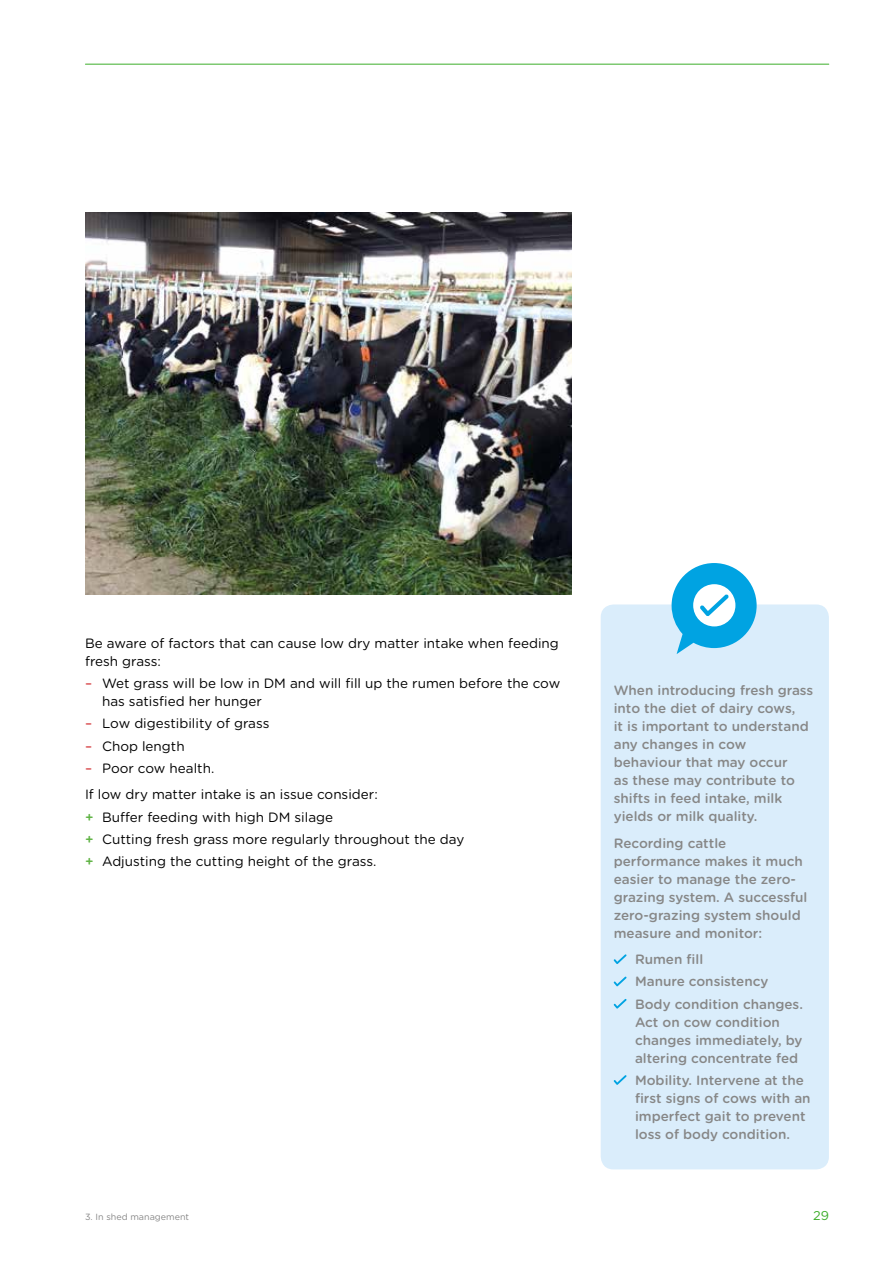
<style>
.page{position:relative;width:893px;height:1263px;background:#fff}
.page>*{position:absolute;margin:0;border:0;box-sizing:border-box;transform-origin:0 0}
.t1{font:500 13.5px/18px "Gotham Rounded";color:#878787}
.t2{font:13.5px/18px "Gotham Rounded";color:#000}
.t3{font:12.75px "Gotham Rounded";color:#3dae2b}
.t4{font:9px "Gotham Rounded";color:#878787}
.s1{color:#cd171a}
.s2{font-weight:500;color:#60b345}
</style>
<div class="page">
<hr style="left:85px;top:64px;width:744px;height:1px;background:#3dae2b">
<div style="left:601px;top:604px;width:228px;height:565px;background:#daedfb;border-radius:13px"></div>
<svg style="left:614px;top:954px;width:13px;height:10px"></svg>
<svg style="left:614px;top:976px;width:13px;height:10px"></svg>
<svg style="left:614px;top:999px;width:13px;height:10px"></svg>
<svg style="left:614px;top:1075px;width:13px;height:10px"></svg>
<svg style="left:672px;top:563px;width:85px;height:91px"></svg>
<img style="left:85px;top:213px;width:486px;height:382px">
<p class="t2" style="left:85px;top:633px;width:475px">Be aware of factors that can cause low dry matter intake when feeding fresh grass:</p>
<p class="t2" style="left:102px;top:674px;width:460px;text-indent:-17px"><span class="s1">–</span> Wet grass will be low in DM and will fill up the rumen before the cow has satisfied her hunger</p>
<p class="t2" style="left:85px;top:714px;width:186px"><span class="s1">–</span> Low digestibility of grass</p>
<p class="t2" style="left:85px;top:736px;width:101px"><span class="s1">–</span> Chop length</p>
<p class="t2" style="left:85px;top:754px;width:294px;line-height:26.5px"><span class="s1">–</span> Poor cow health.<br>If low dry matter intake is an issue consider:</p>
<p class="t2" style="left:85px;top:805px;width:381px;line-height:22.2px"><span class="s2">+</span> Buffer feeding with high DM silage<br><span class="s2">+</span> Cutting fresh grass more regularly throughout the day <span class="s2">+</span> Adjusting the cutting height of the grass.</p>
<p class="t1" style="left:614px;top:681px;width:201px">When introducing fresh grass into the diet of dairy cows,<br>it is important to understand any changes in cow behaviour that may occur<br>as these may contribute to shifts in feed intake, milk yields or milk quality.</p>
<p class="t1" style="left:614px;top:833px;width:195px">Recording cattle performance makes it much easier to manage the zero&shy;grazing system. A successful zero-grazing system should measure and monitor:</p>
<p class="t1" style="left:635px;top:948px;width:169px;line-height:22.2px">Rumen fill<br>Manure consistency<br>Body condition changes.</p>
<p class="t1" style="left:635px;top:1012px;width:169px">Act on cow condition changes immediately, by altering concentrate fed</p>
<p class="t1" style="left:635px;top:1070px;width:177px">Mobility. Intervene at the first signs of cows with an imperfect gait to prevent loss of body condition.</p>
<p class="t4" style="left:85px;top:1211px;width:106px">3. In shed management</p>
<p class="t3" style="left:813px;top:1207px;width:17px">29</p>
</div>
